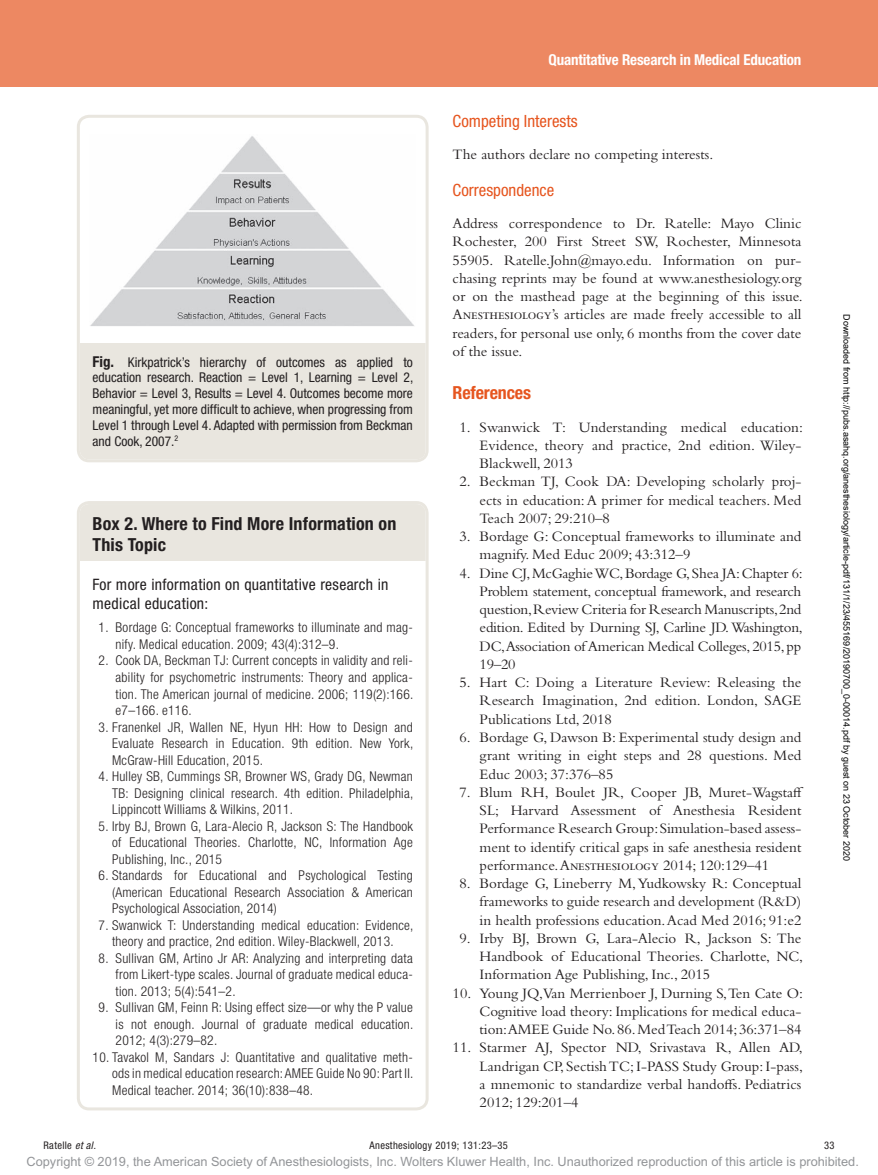
<style>
.page{position:relative;width:878px;height:1175px;background:#fff}
.page>*{position:absolute;margin:0;border:0;box-sizing:border-box;transform-origin:0 0}
.t1{font:700 condensed 18px/21px "Helvetica Neue LT Std";letter-spacing:.01em;color:#231f20}
.t2{font:700 condensed 18px "Helvetica Neue LT Std";letter-spacing:-.01em;color:#e6551f}
.t3{font:condensed 16.8px "Helvetica Neue LT Std";color:#e6551f}
.t4{font:condensed 15.75px/19.5px "Helvetica Neue LT Std";letter-spacing:.02em;color:#231f20}
.t5{font:15px/18.3px "Bembo Std";color:#231f20;text-align:justify}
.t6{font:700 condensed 15px "Helvetica Neue LT Std";letter-spacing:-.01em;color:#fff}
.t7{font:300 condensed 13.5px/16.5px "Helvetica Neue LT Std";letter-spacing:.02em;color:#231f20;text-align:justify}
.t8{font:condensed 13.5px/15.8px "Helvetica Neue LT Std";color:#231f20;text-align:justify}
.t9{font:12.75px "Arial MT Std";color:#939598}
.t10{font:condensed 10.5px "Helvetica Neue LT Std";letter-spacing:.03em;color:#231f20}
.t11{font:9px "Arial";color:#000}
.s1{font-weight:700;font-size:15px}
.s2{font-style:italic}
</style>
<div class="page">
<div style="left:0;top:0;width:878px;height:86px;background:#ed8862"></div>
<img style="left:90px;top:136px;width:324px;height:190px">
<div style="left:80px;top:343px;width:345px;height:116px;background:#e9e6df"></div>
<div style="left:77px;top:115px;width:351px;height:347px;border:3px solid #e9e6df;border-radius:11px"></div>
<div style="left:80px;top:504px;width:345px;height:56px;background:#e9e6df"></div>
<div style="left:77px;top:501px;width:351px;height:609px;border:3px solid #e9e6df;border-radius:11px"></div>
<p class="t8" style="left:93px;top:354px;width:322px"><span class="s1">Fig.</span> Kirkpatrick’s hierarchy of outcomes as applied to education research. Reaction = Level 1, Learning = Level 2, Behavior = Level 3, Results = Level 4. Outcomes become more meaningful, yet more difficult to achieve, when progressing from Level 1 through Level 4. Adapted with permission from Beckman and Cook, 2007.<sup>2</sup></p>
<p class="t1" style="left:93px;top:512px;width:305px">Box 2. Where to Find More Information on<br>This Topic</p>
<p class="t4" style="left:93px;top:574px;width:297px">For more information on quantitative research in medical education:</p>
<p class="t7" style="left:116px;top:619px;width:299px;text-indent:-17px">1. Bordage G: Conceptual frameworks to illuminate and mag&shy;nify. Medical education. 2009; 43(4):312–9.</p>
<p class="t7" style="left:116px;top:652px;width:299px;text-indent:-17px">2. Cook DA, Beckman TJ: Current concepts in validity and reli&shy;ability for psychometric instruments: Theory and applica&shy;tion. The American journal of medicine. 2006; 119(2):166. e7–166. e116.</p>
<p class="t7" style="left:112px;top:718px;width:303px;text-indent:-14px">3. Franenkel JR, Wallen NE, Hyun HH: How to Design and Evaluate Research in Education. 9th edition. New York, McGraw-Hill Education, 2015.</p>
<p class="t7" style="left:112px;top:768px;width:303px;text-indent:-14px">4. Hulley SB, Cummings SR, Browner WS, Grady DG, Newman TB: Designing clinical research. 4th edition. Philadelphia, Lippincott Williams &amp; Wilkins, 2011.</p>
<p class="t7" style="left:112px;top:817px;width:302px;text-indent:-14px">5. Irby BJ, Brown G, Lara-Alecio R, Jackson S: The Handbook of Educational Theories. Charlotte, NC, Information Age Publishing, Inc., 2015</p>
<p class="t7" style="left:112px;top:867px;width:302px;text-indent:-14px">6. Standards for Educational and Psychological Testing (American Educational Research Association &amp; American Psychological Association, 2014)</p>
<p class="t7" style="left:99px;top:916px;width:316px;text-align:center">7. Swanwick T: Understanding medical education: Evidence, theory and practice, 2nd edition. Wiley-Blackwell, 2013.</p>
<p class="t7" style="left:116px;top:949px;width:299px;text-indent:-17px">8. Sullivan GM, Artino Jr AR: Analyzing and interpreting data from Likert-type scales. Journal of graduate medical educa&shy;tion. 2013; 5(4):541–2.</p>
<p class="t7" style="left:116px;top:999px;width:299px;text-indent:-17px">9. Sullivan GM, Feinn R: Using effect size—or why the P value is not enough. Journal of graduate medical education.<br>2012; 4(3):279–82.</p>
<p class="t7" style="left:112px;top:1048px;width:303px;text-indent:-20px">10. Tavakol M, Sandars J: Quantitative and qualitative meth&shy;ods in medical education research: AMEE Guide No 90: Part II.<br>Medical teacher. 2014; 36(10):838–48.</p>
<p class="t6" style="left:548px;top:51px;width:254px">Quantitative Research in Medical Education</p>
<p class="t3" style="left:452px;top:111px;width:126px">Competing Interests</p>
<p class="t5" style="left:452px;top:144px;width:262px">The authors declare no competing interests.</p>
<p class="t3" style="left:452px;top:181px;width:103px">Correspondence</p>
<p class="t5" style="left:452px;top:214px;width:352px">Address correspondence to Dr. Ratelle: Mayo Clinic Rochester, 200 First Street SW, Rochester, Minnesota 55905. Ratelle.John@mayo.edu. Information on pur&shy;chasing reprints may be found at www.anesthesiology.org or on the masthead page at the beginning of this issue.<br>Anesthesiology’s articles are made freely accessible to all readers, for personal use only, 6 months from the cover date of the issue.</p>
<p class="t2" style="left:452px;top:382px;width:80px">References</p>
<p class="t5" style="left:479px;top:417px;width:325px;text-indent:-20px">1. Swanwick T: Understanding medical education:<br>Evidence, theory and practice, 2nd edition. Wiley-Blackwell, 2013</p>
<p class="t5" style="left:479px;top:472px;width:323px;text-indent:-20px">2. Beckman TJ, Cook DA: Developing scholarly proj&shy;ects in education: A primer for medical teachers. Med Teach 2007; 29:210–8</p>
<p class="t5" style="left:479px;top:527px;width:323px;text-indent:-20px">3. Bordage G: Conceptual frameworks to illuminate and magnify. Med Educ 2009; 43:312–9</p>
<p class="t5" style="left:479px;top:563px;width:325px;text-indent:-20px">4. Dine CJ, McGaghie WC, Bordage G, Shea JA: Chapter 6:<br>Problem statement, conceptual framework, and research question, Review Criteria for Research Manuscripts, 2nd edition. Edited by Durning SJ, Carline JD. Washington, DC,Association of American Medical Colleges, 2015, pp 19–20</p>
<p class="t5" style="left:479px;top:673px;width:323px;text-indent:-20px">5. Hart C: Doing a Literature Review: Releasing the Research Imagination, 2nd edition. London, SAGE Publications Ltd, 2018</p>
<p class="t5" style="left:479px;top:728px;width:323px;text-indent:-20px">6. Bordage G, Dawson B: Experimental study design and grant writing in eight steps and 28 questions. Med Educ 2003; 37:376–85</p>
<p class="t5" style="left:479px;top:782px;width:325px;text-align:left;text-indent:-20px">7. Blum RH, Boulet JR, Cooper JB, Muret-Wagstaff SL; Harvard Assessment of Anesthesia Resident Performance Research Group: Simulation-based assess&shy;ment to identify critical gaps in safe anesthesia resident performance. Anesthesiology 2014; 120:129–41</p>
<p class="t5" style="left:479px;top:874px;width:323px;text-indent:-20px">8. Bordage G, Lineberry M, Yudkowsky R: Conceptual frameworks to guide research and development (R&amp;D) in health professions education. Acad Med 2016; 91:e2</p>
<p class="t5" style="left:479px;top:928px;width:325px;text-indent:-20px">9. Irby BJ, Brown G, Lara-Alecio R, Jackson S: The Handbook of Educational Theories. Charlotte, NC, Information Age Publishing, Inc., 2015</p>
<p class="t5" style="left:479px;top:983px;width:325px;text-indent:-27px">10. Young JQ,Van Merrienboer J, Durning S, Ten Cate O:<br>Cognitive load theory: Implications for medical educa&shy;tion:AMEE Guide No. 86. Med Teach 2014; 36:371–84</p>
<p class="t5" style="left:479px;top:1038px;width:325px;text-indent:-27px">11. Starmer AJ, Spector ND, Srivastava R, Allen AD, Landrigan CP, Sectish TC; I-PASS Study Group: I-pass, a mnemonic to standardize verbal handoffs. Pediatrics 2012; 129:201–4</p>
<p class="t11" style="left:850px;top:314px;width:548px;rotate:90deg">Downloaded from http://pubs.asahq.org/anesthesiology/article-pdf/131/1/23/455169/20190700_0-00014.pdf by guest on 23 October 2020</p>
<p class="t10" style="left:44px;top:1139px;width:54px">Ratelle <span class="s2">et al.</span></p>
<p class="t10" style="left:369px;top:1139px;width:140px">Anesthesiology 2019; 131:23–35</p>
<p class="t10" style="left:824px;top:1139px;width:12px">33</p>
<p class="t9" style="left:27px;top:1154px;width:833px">Copyright © 2019, the American Society of Anesthesiologists, Inc. Wolters Kluwer Health, Inc. Unauthorized reproduction of this article is prohibited.</p>
</div>
